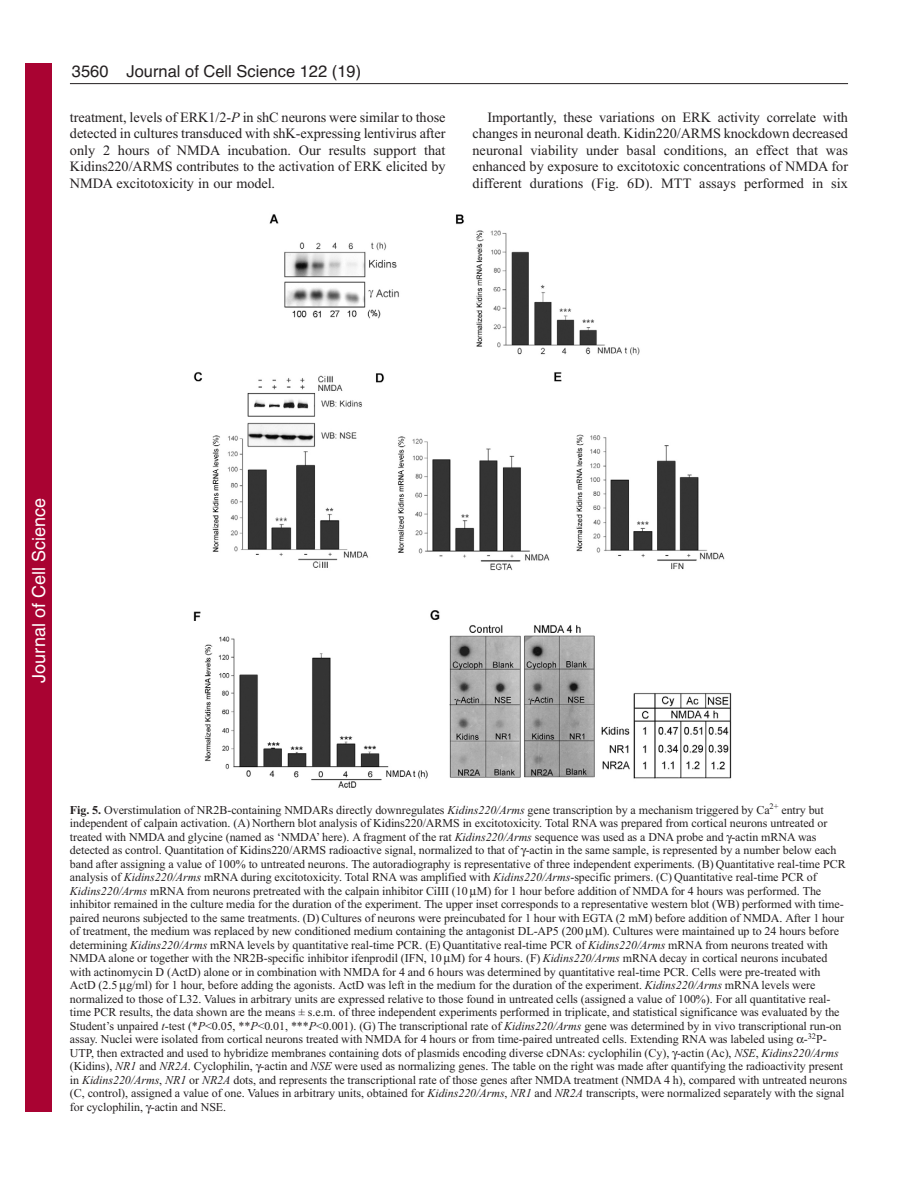
<style>
.page{position:relative;width:918px;height:1188px;background:#fff}
.page>*{position:absolute;margin:0;border:0;box-sizing:border-box;transform-origin:0 0}
.t1{font:18px "Helvetica";color:#fff}
.t2{font:16.5px "Helvetica";color:#231f20}
.t3{font:14.25px/16.5px "Times New Roman";letter-spacing:-.005em;color:#231f20;text-align:justify}
.t4{font:12px/13.5px "Times New Roman";letter-spacing:-.005em;color:#231f20}
.s1{font-style:italic}
.s2{font-weight:700}
</style>
<div class="page">
<hr style="left:70px;top:83px;width:778px;height:1px;background:#231f20">
<img style="left:193px;top:214px;width:539px;height:574px">
<div style="left:26px;top:64px;width:26px;height:1048px;background:#a90332"></div>
<h2 class="t2" style="left:127px;top:65px;width:236px">Journal of Cell Science 122 (19)</h2>
<h2 class="t2" style="left:72px;top:65px;width:38px">3560</h2>
<p class="t3" style="left:70px;top:110px;width:377px">treatment, levels of ERK1/2-<span class="s1">P</span> in shC neurons were similar to those detected in cultures transduced with shK-expressing lentivirus after only 2 hours of NMDA incubation. Our results support that Kidins220/ARMS contributes to the activation of ERK elicited by NMDA excitotoxicity in our model.</p>
<p class="t3" style="left:472px;top:110px;width:377px;text-indent:15px">Importantly, these variations on ERK activity correlate with changes in neuronal death. Kidin220/ARMS knockdown decreased neuronal viability under basal conditions, an effect that was enhanced by exposure to excitotoxic concentrations of NMDA for different durations (Fig. 6D). MTT assays performed in six</p>
<h1 class="t1" style="left:28px;top:683px;width:186px;rotate:-90deg">Journal of Cell Science</h1>
<p class="t4" style="left:70px;top:804px;width:779px"><span class="s2">Fig. 5.</span> Overstimulation of NR2B-containing NMDARs directly downregulates <span class="s1">Kidins220/Arms</span> gene transcription by a mechanism triggered by Ca<sup>2+</sup> entry but independent of calpain activation. (A) Northern blot analysis of Kidins220/ARMS in excitotoxicity. Total RNA was prepared from cortical neurons untreated or treated with NMDA and glycine (named as ‘NMDA’ here). A fragment of the rat <span class="s1">Kidins220/Arms</span> sequence was used as a DNA probe and -actin mRNA was detected as control. Quantitation of Kidins220/ARMS radioactive signal, normalized to that of -actin in the same sample, is represented by a number below each band after assigning a value of 100% to untreated neurons. The autoradiography is representative of three independent experiments. (B) Quantitative real-time PCR analysis of <span class="s1">Kidins220/Arms</span> mRNA during excitotoxicity. Total RNA was amplified with <span class="s1">Kidins220/Arms</span>-specific primers. (C) Quantitative real-time PCR of <span class="s1">Kidins220/Arms</span> mRNA from neurons pretreated with the calpain inhibitor CiIII (10 M) for 1 hour before addition of NMDA for 4 hours was performed. The inhibitor remained in the culture media for the duration of the experiment. The upper inset corresponds to a representative western blot (WB) performed with time&shy;paired neurons subjected to the same treatments. (D) Cultures of neurons were preincubated for 1 hour with EGTA (2 mM) before addition of NMDA. After 1 hour of treatment, the medium was replaced by new conditioned medium containing the antagonist DL-AP5 (200 M). Cultures were maintained up to 24 hours before determining <span class="s1">Kidins220/Arms</span> mRNA levels by quantitative real-time PCR. (E) Quantitative real-time PCR of <span class="s1">Kidins220/Arms</span> mRNA from neurons treated with NMDA alone or together with the NR2B-specific inhibitor ifenprodil (IFN, 10 M) for 4 hours. (F) <span class="s1">Kidins220/Arms</span> mRNA decay in cortical neurons incubated with actinomycin D (ActD) alone or in combination with NMDA for 4 and 6 hours was determined by quantitative real-time PCR. Cells were pre-treated with ActD (2.5 g/ml) for 1 hour, before adding the agonists. ActD was left in the medium for the duration of the experiment. <span class="s1">Kidins220/Arms</span> mRNA levels were normalized to those of L32. Values in arbitrary units are expressed relative to those found in untreated cells (assigned a value of 100%). For all quantitative real&shy;time PCR results, the data shown are the means ± s.e.m. of three independent experiments performed in triplicate, and statistical significance was evaluated by the Student’s unpaired <span class="s1">t</span>-test (*<span class="s1">P</span>&lt;0.05, **<span class="s1">P</span>&lt;0.01, ***<span class="s1">P</span>&lt;0.001). (G) The transcriptional rate of <span class="s1">Kidins220/Arms</span> gene was determined by in vivo transcriptional run-on assay. Nuclei were isolated from cortical neurons treated with NMDA for 4 hours or from time-paired untreated cells. Extending RNA was labeled using -<sup>32</sup>P-UTP, then extracted and used to hybridize membranes containing dots of plasmids encoding diverse cDNAs: cyclophilin (Cy), -actin (Ac), <span class="s1">NSE</span>, <span class="s1">Kidins220/Arms </span>(Kidins), <span class="s1">NR1</span> and <span class="s1">NR2A</span>. Cyclophilin, -actin and <span class="s1">NSE</span> were used as normalizing genes. The table on the right was made after quantifying the radioactivity present in <span class="s1">Kidins220/Arms</span>, <span class="s1">NR1</span> or <span class="s1">NR2A</span> dots, and represents the transcriptional rate of those genes after NMDA treatment (NMDA 4 h), compared with untreated neurons (C, control), assigned a value of one. Values in arbitrary units, obtained for <span class="s1">Kidins220/Arms</span>, <span class="s1">NR1</span> and <span class="s1">NR2A</span> transcripts, were normalized separately with the signal for cyclophilin, -actin and NSE.</p>
</div>
